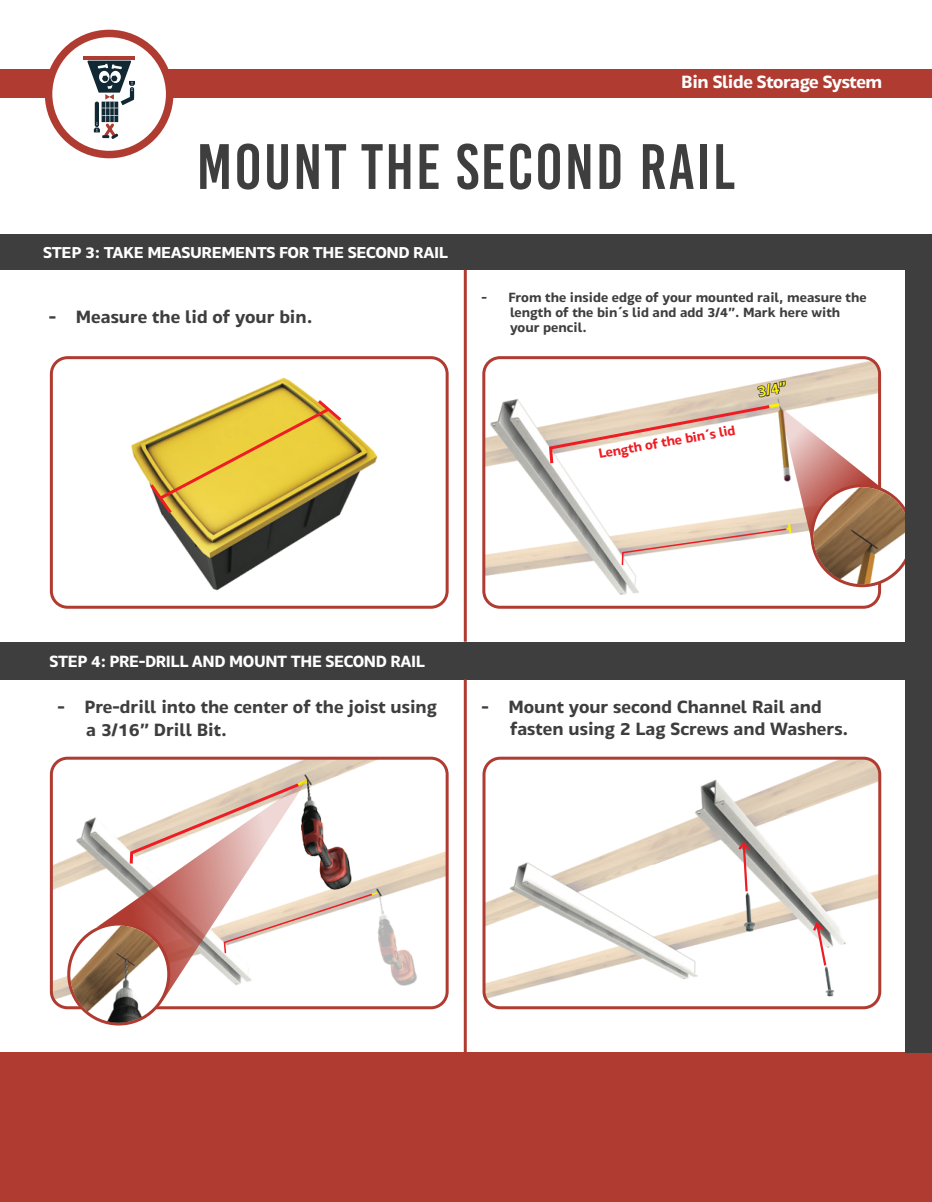
<style>
.page{position:relative;width:932px;height:1202px;background:#fff}
.page>*{position:absolute;margin:0;border:0;box-sizing:border-box;transform-origin:0 0}
.t1{font:64.05px "Bebas Kai";letter-spacing:.03em;color:#3e3e3f}
.t2{font:600 18px/22.5px "Maiden";color:#3e3e3f}
.t3{font:600 18px "Maiden";letter-spacing:-.025em;color:#fff}
.t4{font:600 16.5px "Maiden";letter-spacing:-.025em;color:#fff}
.t5{font:600 16.05px "Maiden";letter-spacing:-.025em;color:#fff;scale:1.04 1}
.t6{font:500 15.15px "Maiden";color:#fff101}
.t7{font:600 13.5px/15px "Maiden";color:#3e3e3f}
.t8{font:600 13.5px "Maiden";color:#ee1d23}
</style>
<div class="page">
<div style="left:0;top:69px;width:932px;height:28px;background:#b03b31"></div>
<div style="left:49px;top:33px;width:121px;height:121px;background:#fff;border-radius:50%"></div>
<div style="left:45px;top:30px;width:128px;height:128px;border:8px solid #b03b31;border-radius:50%"></div>
<hr style="left:84px;top:56px;width:51px;height:3px;background:#af3a31">
<svg style="left:87px;top:61px;width:48px;height:78px"></svg>
<div style="left:0;top:1052px;width:932px;height:150px;background:#b03b31"></div>
<div style="left:0;top:642px;width:925px;height:37px;background:#3e3e3f"></div>
<hr style="left:464px;top:679px;width:3px;height:373px;background:#b03b31">
<img style="left:486px;top:760px;width:393px;height:247px">
<div style="left:482px;top:756px;width:399px;height:253px;border:3px solid #b03b31;border-radius:16px"></div>
<svg style="left:811px;top:919px;width:16px;height:49px"></svg>
<svg style="left:736px;top:840px;width:16px;height:53px"></svg>
<img style="left:52px;top:760px;width:395px;height:247px">
<div style="left:50px;top:756px;width:398px;height:253px;border:3px solid #b03b31;border-radius:16px"></div>
<svg style="left:307px;top:891px;width:72px;height:63px"></svg>
<svg style="left:128px;top:777px;width:183px;height:2px"></svg>
<img style="left:301px;top:778px;width:50px;height:111px">
<svg style="left:97px;top:779px;width:210px;height:222px"></svg>
<svg style="left:69px;top:924px;width:100px;height:100px"></svg>
<div style="left:67px;top:922px;width:103px;height:103px;border:3px solid #b03b31;border-radius:50%"></div>
<img style="left:70px;top:925px;width:97px;height:97px;border-radius:49px">
<div style="left:0;top:234px;width:932px;height:36px;background:#3e3e3f"></div>
<hr style="left:464px;top:270px;width:3px;height:371px;background:#b03b31">
<img style="left:486px;top:360px;width:393px;height:247px">
<div style="left:482px;top:356px;width:399px;height:252px;border:3px solid #b03b31;border-radius:16px"></div>
<svg style="left:547px;top:380px;width:340px;height:186px"></svg>
<svg style="left:812px;top:486px;width:100px;height:99px"></svg>
<div style="left:810px;top:484px;width:103px;height:103px;border:3px solid #b03b31;border-radius:50%"></div>
<img style="left:813px;top:487px;width:97px;height:97px;border-radius:49px">
<img style="left:51px;top:358px;width:396px;height:249px">
<div style="left:50px;top:356px;width:398px;height:252px;border:3px solid #b03b31;border-radius:16px"></div>
<svg style="left:147px;top:397px;width:197px;height:119px;background:#d6b950"></svg>
<div style="left:905px;top:270px;width:27px;height:782px;background:#3e3e3f"></div>
<p class="t3" style="left:681px;top:70px;width:203px">Bin Slide Storage System</p>
<h1 class="t1" style="left:196px;top:132px;width:540px">MOUNT THE SECOND RAIL</h1>
<p class="t5" style="left:43px;top:242px;width:391px">STEP 3: TAKE MEASUREMENTS FOR THE SECOND RAIL</p>
<p class="t2" style="left:49px;top:305px;width:265px">- Measure the lid of your bin.</p>
<p class="t7" style="left:510px;top:289px;width:358px;text-indent:-29px">- From the inside edge of your mounted rail, measure the length of the bin´s lid and add 3/4”. Mark here with your pencil.</p>
<p class="t8" style="left:597px;top:445px;width:140px;rotate:-10deg">Length of the bin´s lid</p>
<p class="t6" style="left:755px;top:383px;width:31px;rotate:-11deg">3/4”</p>
<p class="t4" style="left:49px;top:650px;width:377px">STEP 4: PRE-DRILL AND MOUNT THE SECOND RAIL</p>
<p class="t2" style="left:86px;top:695px;width:352px;text-indent:-29px">- Pre-drill into the center of the joist using a 3/16” Drill Bit.</p>
<p class="t2" style="left:510px;top:694px;width:340px;text-indent:-29px">- Mount your second Channel Rail and fasten using 2 Lag Screws and Washers.</p>
</div>
